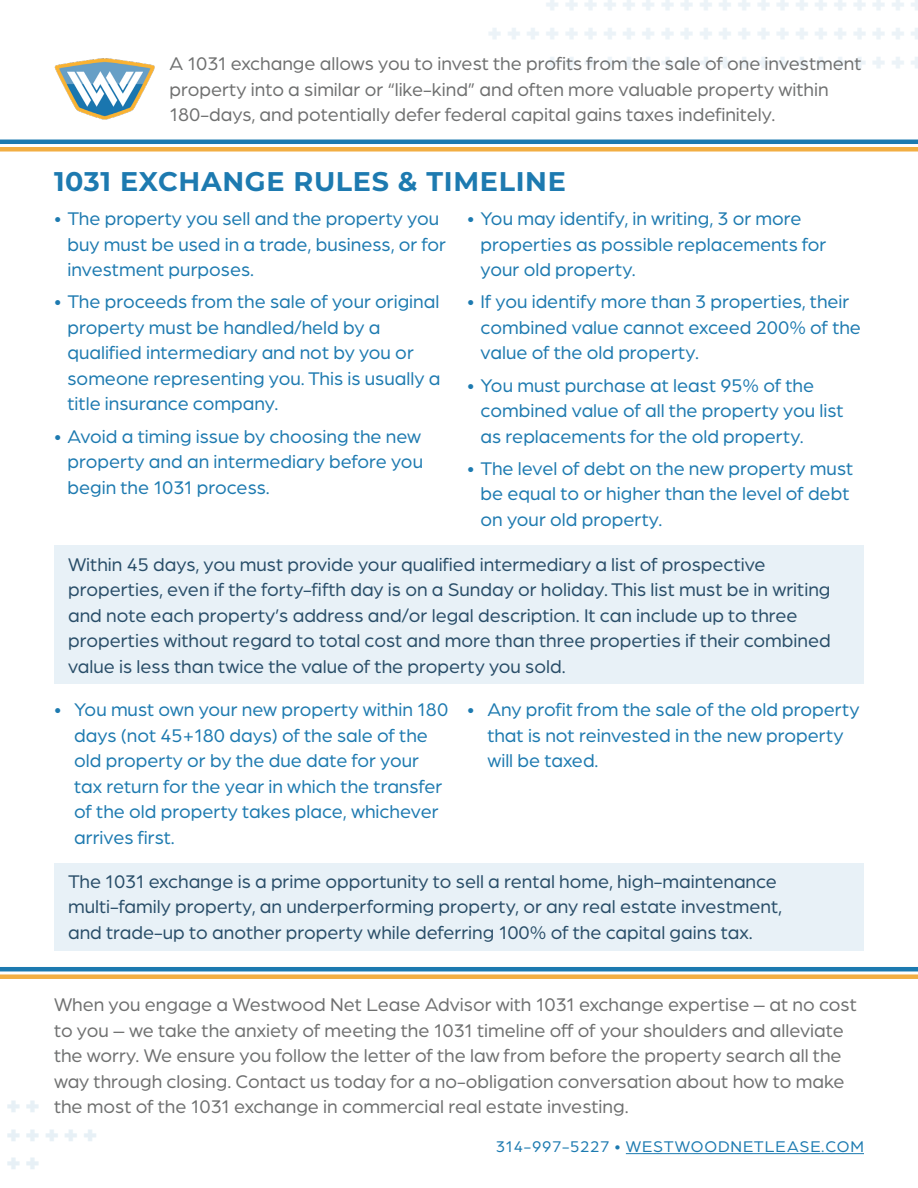
<style>
.page{position:relative;width:918px;height:1188px;background:#fff}
.page>*{position:absolute;margin:0;border:0;box-sizing:border-box;transform-origin:0 0}
.t1{font:700 27px "Montserrat";letter-spacing:.025em;color:#1d7ab0}
.t2{font:19.5px/25.5px "Arboria";color:#1d7ab0}
.t3{font:19.5px/25.5px "Arboria";color:#6f7070}
.t4{font:19.5px/25.5px "Arboria";color:#284d68}
.t5{font:16.5px "Arboria";letter-spacing:.05em;color:#1c7ab0}
</style>
<div class="page">
<div style="left:54px;top:545px;width:810px;height:139px;background:#e8f1f7"></div>
<div style="left:54px;top:863px;width:810px;height:88px;background:#e8f1f7"></div>
<hr style="left:626px;top:1153px;width:238px;height:1px;background:#1c7ab0">
<hr style="left:0;top:140px;width:918px;height:4px;background:#1c7ab0">
<div style="left:0;top:147px;width:918px;height:5px;background:#f2ae43"></div>
<hr style="left:0;top:967px;width:918px;height:4px;background:#1c7ab0">
<div style="left:0;top:974px;width:918px;height:5px;background:#f2ae43"></div>
<img style="left:54px;top:58px;width:101px;height:62px">
<p class="t3" style="left:169px;top:52px;width:694px">A 1031 exchange allows you to invest the profits from the sale of one investment property into a similar or “like-kind” and often more valuable property within<br>180-days, and potentially defer federal capital gains taxes indefinitely.</p>
<h1 class="t1" style="left:54px;top:165px;width:513px">1031 EXCHANGE RULES &amp; TIMELINE</h1>
<p class="t2" style="left:68px;top:207px;width:380px;text-indent:-14px">• The property you sell and the property you buy must be used in a trade, business, or for investment purposes.</p>
<p class="t2" style="left:68px;top:290px;width:374px;text-indent:-14px">• The proceeds from the sale of your original property must be handled/held by a qualified intermediary and not by you or someone representing you. This is usually a title insurance company.</p>
<p class="t2" style="left:68px;top:425px;width:357px;text-align:justify;text-indent:-14px">• Avoid a timing issue by choosing the new property and an intermediary before you begin the 1031 process.</p>
<p class="t2" style="left:481px;top:207px;width:347px;text-indent:-14px">• You may identify, in writing, 3 or more properties as possible replacements for your old property.</p>
<p class="t2" style="left:481px;top:290px;width:382px;text-indent:-14px">• If you identify more than 3 properties, their combined value cannot exceed 200% of the value of the old property.</p>
<p class="t2" style="left:481px;top:374px;width:365px;text-indent:-14px">• You must purchase at least 95% of the combined value of all the property you list as replacements for the old property.</p>
<p class="t2" style="left:481px;top:457px;width:374px;text-indent:-14px">• The level of debt on the new property must be equal to or higher than the level of debt on your old property.</p>
<p class="t4" style="left:68px;top:553px;width:764px">Within 45 days, you must provide your qualified intermediary a list of prospective properties, even if the forty-fifth day is on a Sunday or holiday. This list must be in writing and note each property’s address and/or legal description. It can include up to three properties without regard to total cost and more than three properties if their combined value is less than twice the value of the property you sold.</p>
<p class="t2" style="left:74px;top:698px;width:376px;text-indent:-20px">• You must own your new property within 180 days (not 45+180 days) of the sale of the old property or by the due date for your tax return for the year in which the transfer of the old property takes place, whichever arrives first.</p>
<p class="t2" style="left:487px;top:698px;width:374px;text-indent:-20px">• Any profit from the sale of the old property that is not reinvested in the new property will be taxed.</p>
<p class="t4" style="left:68px;top:870px;width:716px">The 1031 exchange is a prime opportunity to sell a rental home, high-maintenance multi-family property, an underperforming property, or any real estate investment, and trade-up to another property while deferring 100% of the capital gains tax.</p>
<p class="t3" style="left:54px;top:993px;width:804px">When you engage a Westwood Net Lease Advisor with 1031 exchange expertise – at no cost to you – we take the anxiety of meeting the 1031 timeline off of your shoulders and alleviate the worry. We ensure you follow the letter of the law from before the property search all the way through closing. Contact us today for a no-obligation conversation about how to make the most of the 1031 exchange in commercial real estate investing.</p>
<p class="t5" style="left:496px;top:1141px;width:370px">314-997-5227 • WESTWOODNETLEASE.COM</p>
</div>
